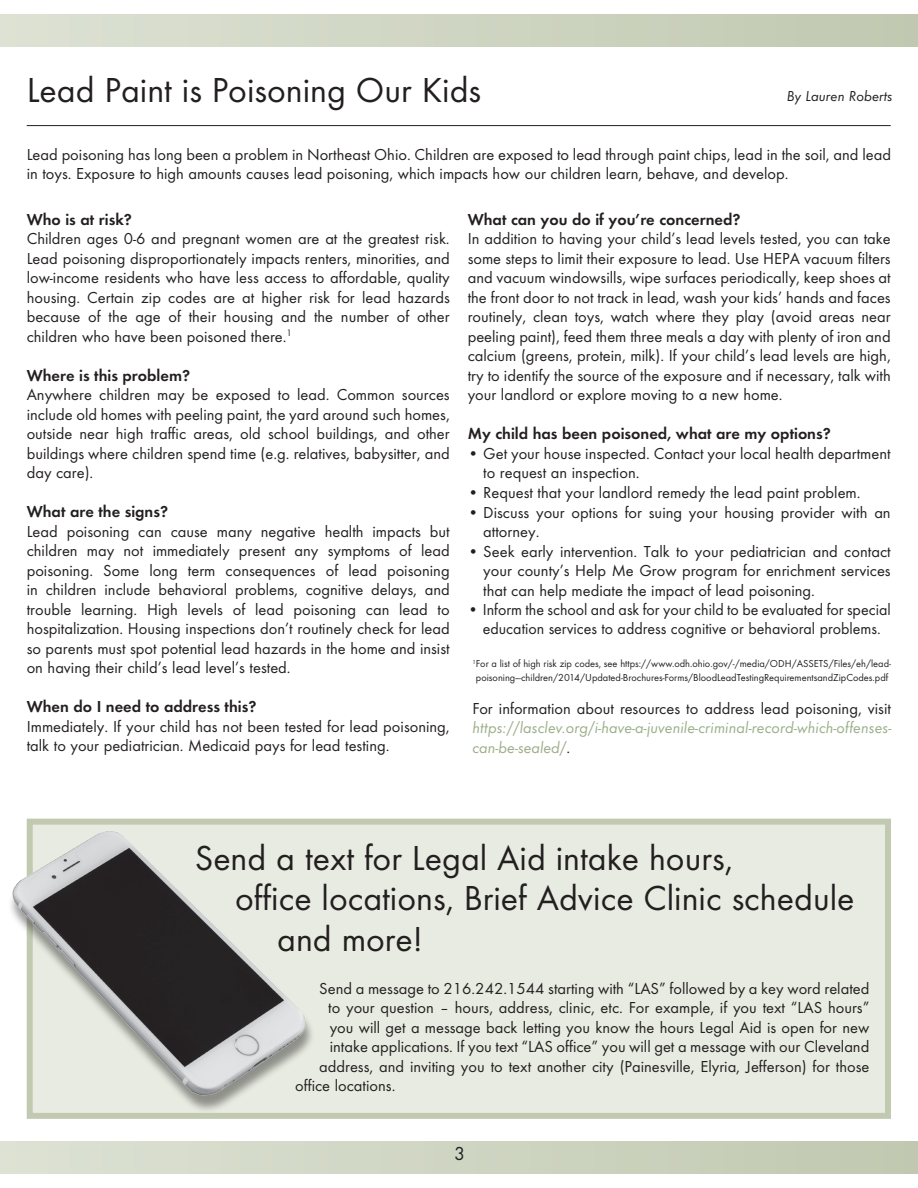
<style>
.page{position:relative;width:918px;height:1188px;background:#fff}
.page>*{position:absolute;margin:0;border:0;box-sizing:border-box;transform-origin:0 0}
.t1{font:36px "Futura T";color:#231f20}
.t2{font:19.5px "Futura T";color:#231f20}
.t3{font:16.5px/19.5px "Futura T";color:#231f20;text-align:justify}
.t4{font:600 16.5px "Futura T";color:#231f20}
.t5{font:italic 16.5px/19.5px "Futura T";letter-spacing:.005em;color:#9caf88}
.t6{font:italic 15px "Futura T";color:#231f20}
.t7{font:10.5px/13.5px "Futura T";color:#231f20;text-align:center}
.s1{font-style:normal;color:#231f20}
</style>
<div class="page">
<div style="left:27px;top:819px;width:864px;height:300px;background:#e8ebe1;border:6px solid #c1c9b1"></div>
<div style="left:0;top:14px;width:918px;height:32px;background:linear-gradient(to right,#dde2d4,#c1c9b1)"></div>
<div style="left:0;top:1142px;width:918px;height:32px;background:linear-gradient(to right,#dde2d4,#c1c9b1)"></div>
<hr style="left:27px;top:125px;width:864px;height:1px;background:#231f20">
<img style="left:11px;top:819px;width:304px;height:300px">
<h1 class="t1" style="left:27px;top:69px;width:456px">Lead Paint is Poisoning Our Kids</h1>
<p class="t6" style="left:787px;top:88px;width:107px">By Lauren Roberts</p>
<p class="t3" style="left:27px;top:144px;width:866px">Lead poisoning has long been a problem in Northeast Ohio. Children are exposed to lead through paint chips, lead in the soil, and lead in toys. Exposure to high amounts causes lead poisoning, which impacts how our children learn, behave, and develop.</p>
<p class="t4" style="left:27px;top:210px;width:107px">Who is at risk?</p>
<p class="t3" style="left:27px;top:229px;width:425px">Children ages 0-6 and pregnant women are at the greatest risk.<br>Lead poisoning disproportionately impacts renters, minorities, and low-income residents who have less access to affordable, quality housing. Certain zip codes are at higher risk for lead hazards because of the age of their housing and the number of other children who have been poisoned there.<sup>1</sup></p>
<p class="t4" style="left:27px;top:366px;width:165px">Where is this problem?</p>
<p class="t3" style="left:27px;top:385px;width:425px">Anywhere children may be exposed to lead. Common sources include old homes with peeling paint, the yard around such homes, outside near high traffic areas, old school buildings, and other buildings where children spend time (e.g. relatives, babysitter, and day care).</p>
<p class="t4" style="left:27px;top:502px;width:143px">What are the signs?</p>
<p class="t3" style="left:27px;top:522px;width:425px">Lead poisoning can cause many negative health impacts but children may not immediately present any symptoms of lead poisoning. Some long term consequences of lead poisoning in children include behavioral problems, cognitive delays, and trouble learning. High levels of lead poisoning can lead to hospitalization. Housing inspections don’t routinely check for lead so parents must spot potential lead hazards in the home and insist on having their child’s lead level’s tested.</p>
<p class="t4" style="left:27px;top:697px;width:231px">When do I need to address this?</p>
<p class="t3" style="left:27px;top:717px;width:424px">Immediately. If your child has not been tested for lead poisoning, talk to your pediatrician. Medicaid pays for lead testing.</p>
<p class="t4" style="left:468px;top:210px;width:274px">What can you do if you’re concerned?</p>
<p class="t3" style="left:468px;top:229px;width:425px">In addition to having your child’s lead levels tested, you can take some steps to limit their exposure to lead. Use HEPA vacuum filters and vacuum windowsills, wipe surfaces periodically, keep shoes at the front door to not track in lead, wash your kids’ hands and faces routinely, clean toys, watch where they play (avoid areas near peeling paint), feed them three meals a day with plenty of iron and calcium (greens, protein, milk). If your child’s lead levels are high, try to identify the source of the exposure and if necessary, talk with your landlord or explore moving to a new home.</p>
<p class="t4" style="left:468px;top:424px;width:365px">My child has been poisoned, what are my options?</p>
<p class="t3" style="left:483px;top:444px;width:409px;text-indent:-16px">• Get your house inspected. Contact your local health department to request an inspection.</p>
<p class="t3" style="left:468px;top:483px;width:394px">• Request that your landlord remedy the lead paint problem.</p>
<p class="t3" style="left:483px;top:502px;width:409px;text-indent:-16px">• Discuss your options for suing your housing provider with an attorney.</p>
<p class="t3" style="left:483px;top:541px;width:409px;text-indent:-16px">• Seek early intervention. Talk to your pediatrician and contact your county’s Help Me Grow program for enrichment services that can help mediate the impact of lead poisoning.</p>
<p class="t3" style="left:468px;top:600px;width:425px;text-align:center">• Inform the school and ask for your child to be evaluated for special education services to address cognitive or behavioral problems.</p>
<p class="t7" style="left:472px;top:657px;width:420px"><sup>1</sup>For a list of high risk zip codes, see https://www.odh.ohio.gov/-/media/ODH/ASSETS/Files/eh/lead&shy;poisoning---children/2014/Updated-Brochures-Forms/BloodLeadTestingRequirementsandZipCodes.pdf</p>
<p class="t3" style="left:472px;top:699px;width:420px">For information about resources to address lead poisoning, visit</p>
<p class="t5" style="left:472px;top:718px;width:420px">https://lasclev.org/i-have-a-juvenile-criminal-record-which-offenses&shy;can-be-sealed/<span class="s1">.</span></p>
<h1 class="t1" style="left:195px;top:837px;width:540px">Send a text for Legal Aid intake hours,</h1>
<h1 class="t1" style="left:235px;top:877px;width:621px">office locations, Brief Advice Clinic schedule</h1>
<h1 class="t1" style="left:277px;top:918px;width:147px">and more!</h1>
<p class="t3" style="left:319px;top:978px;width:552px">Send a message to 216.242.1544 starting with “LAS” followed by a key word related</p>
<p class="t3" style="left:328px;top:998px;width:543px">to your question – hours, address, clinic, etc. For example, if you text “LAS hours”</p>
<p class="t3" style="left:330px;top:1017px;width:541px">you will get a message back letting you know the hours Legal Aid is open for new</p>
<p class="t3" style="left:330px;top:1037px;width:541px">intake applications. If you text “LAS office” you will get a message with our Cleveland</p>
<p class="t3" style="left:319px;top:1056px;width:552px">address, and inviting you to text another city (Painesville, Elyria, Jefferson) for those</p>
<p class="t3" style="left:295px;top:1076px;width:102px">office locations.</p>
<p class="t2" style="left:454px;top:1142px;width:13px">3</p>
</div>
